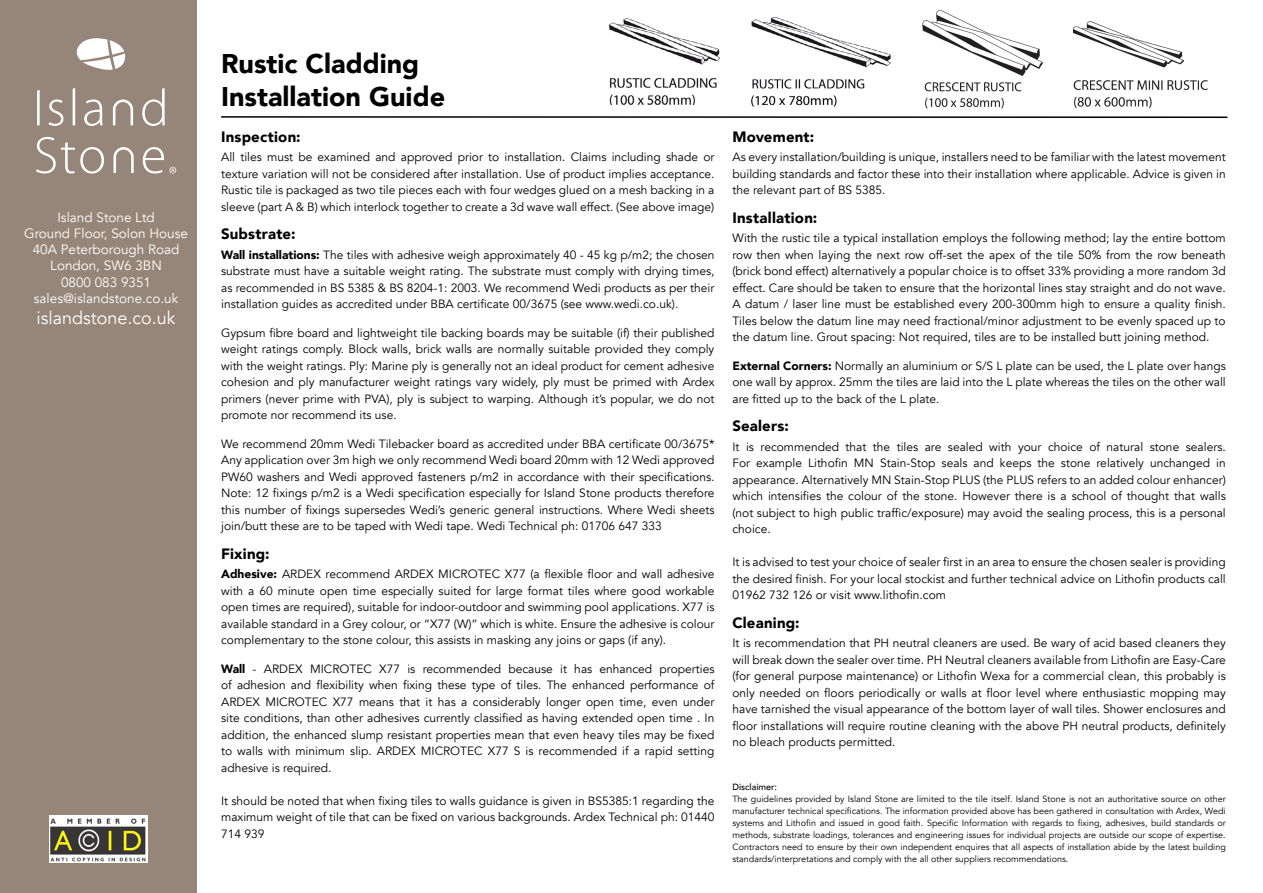
<style>
.page{position:relative;width:1263px;height:893px;background:#fff}
.page>*{position:absolute;margin:0;border:0;box-sizing:border-box;transform-origin:0 0}
.t1{font:900 27px/32.4px "Avenir";color:#000}
.t2{font:18px "Avenir";color:#fff}
.t3{font:900 15px "Avenir";letter-spacing:.015em;color:#000}
.t4{font:13.5px/16.2px "Avenir";color:#fff;text-align:center}
.t5{font:12px/16.5px "Avenir";color:#000;text-align:justify}
.t6{font:9px/12px "Avenir";color:#000;text-align:justify}
.t7{font:500 9px "Avenir";color:#000}
.s1{font-weight:900}
</style>
<div class="page">
<div style="left:0;top:0;width:196px;height:893px;background:#96867a"></div>
<hr style="left:221px;top:116px;width:1006px;height:2px;background:#000">
<svg style="left:37px;top:90px;width:3px;height:35px"></svg>
<svg style="left:48px;top:99px;width:15px;height:27px"></svg>
<svg style="left:73px;top:88px;width:2px;height:37px"></svg>
<svg style="left:84px;top:99px;width:19px;height:27px"></svg>
<svg style="left:142px;top:88px;width:23px;height:38px"></svg>
<svg style="left:36px;top:137px;width:68px;height:37px"></svg>
<svg style="left:143px;top:147px;width:33px;height:26px"></svg>
<svg style="left:113px;top:99px;width:20px;height:26px"></svg>
<svg style="left:113px;top:147px;width:21px;height:26px"></svg>
<svg style="left:76px;top:38px;width:49px;height:32px"></svg>
<img style="left:608px;top:18px;width:112px;height:87px">
<img style="left:49px;top:815px;width:98px;height:47px">
<img style="left:1072px;top:21px;width:136px;height:87px">
<img style="left:922px;top:9px;width:121px;height:100px">
<img style="left:751px;top:17px;width:140px;height:90px">
<p class="t4" style="left:24px;top:209px;width:165px">Island Stone Ltd<br>Ground Floor, Solon House<br>40A Peterborough Road<br>London, SW6 3BN<br>0800 083 9351 sales@islandstone.co.uk</p>
<h2 class="t2" style="left:37px;top:308px;width:141px">islandstone.co.uk</h2>
<h1 class="t1" style="left:221px;top:47px;width:226px">Rustic Cladding<br>Installation Guide</h1>
<p class="t3" style="left:221px;top:124px;width:81px">Inspection:</p>
<p class="t5" style="left:221px;top:149px;width:495px">All tiles must be examined and approved prior to installation. Claims including shade or texture variation will not be considered after installation. Use of product implies acceptance.<br>Rustic tile is packaged as two tile pieces each with four wedges glued on a mesh backing in a sleeve (part A &amp; B) which interlock together to create a 3d wave wall effect. (See above image)</p>
<p class="t3" style="left:221px;top:221px;width:76px">Substrate:</p>
<p class="t5" style="left:221px;top:247px;width:495px"><span class="s1">Wall installations:</span> The tiles with adhesive weigh approximately 40 - 45 kg p/m2; the chosen substrate must have a suitable weight rating. The substrate must comply with drying times, as recommended in BS 5385 &amp; BS 8204-1: 2003. We recommend Wedi products as per their installation guides as accredited under BBA certificate 00/3675 (see www.wedi.co.uk).</p>
<p class="t5" style="left:221px;top:325px;width:495px">Gypsum fibre board and lightweight tile backing boards may be suitable (if) their published weight ratings comply. Block walls, brick walls are normally suitable provided they comply with the weight ratings. Ply: Marine ply is generally not an ideal product for cement adhesive cohesion and ply manufacturer weight ratings vary widely, ply must be primed with Ardex primers (never prime with PVA), ply is subject to warping. Although it’s popular, we do not promote nor recommend its use.</p>
<p class="t5" style="left:221px;top:436px;width:495px">We recommend 20mm Wedi Tilebacker board as accredited under BBA certificate 00/3675* Any application over 3m high we only recommend Wedi board 20mm with 12 Wedi approved PW60 washers and Wedi approved fasteners p/m2 in accordance with their specifications.<br>Note: 12 fixings p/m2 is a Wedi specification especially for Island Stone products therefore this number of fixings supersedes Wedi’s generic general instructions. Where Wedi sheets join/butt these are to be taped with Wedi tape. Wedi Technical ph: 01706 647 333</p>
<p class="t3" style="left:221px;top:541px;width:50px">Fixing:</p>
<p class="t5" style="left:221px;top:566px;width:495px"><span class="s1">Adhesive:</span> ARDEX recommend ARDEX MICROTEC X77 (a flexible floor and wall adhesive with a 60 minute open time especially suited for large format tiles where good workable open times are required), suitable for indoor-outdoor and swimming pool applications. X77 is available standard in a Grey colour, or “X77 (W)” which is white. Ensure the adhesive is colour complementary to the stone colour, this assists in masking any joins or gaps (if any).</p>
<p class="t5" style="left:221px;top:661px;width:495px"><span class="s1">Wall</span> - ARDEX MICROTEC X77 is recommended because it has enhanced properties of adhesion and flexibility when fixing these type of tiles. The enhanced performance of ARDEX MICROTEC X77 means that it has a considerably longer open time, even under site conditions, than other adhesives currently classified as having extended open time . In addition, the enhanced slump resistant properties mean that even heavy tiles may be fixed to walls with minimum slip. ARDEX MICROTEC X77 S is recommended if a rapid setting adhesive is required.</p>
<p class="t5" style="left:221px;top:793px;width:495px">It should be noted that when fixing tiles to walls guidance is given in BS5385:1 regarding the maximum weight of tile that can be fixed on various backgrounds. Ardex Technical ph: 01440<br>714 939</p>
<p class="t3" style="left:732px;top:124px;width:83px">Movement:</p>
<p class="t5" style="left:732px;top:149px;width:495px">As every installation/building is unique, installers need to be familiar with the latest movement building standards and factor these into their installation where applicable. Advice is given in the relevant part of BS 5385.</p>
<p class="t3" style="left:732px;top:205px;width:86px">Installation:</p>
<p class="t5" style="left:732px;top:230px;width:495px">With the rustic tile a typical installation employs the following method; lay the entire bottom row then when laying the next row off-set the apex of the tile 50% from the row beneath (brick bond effect) alternatively a popular choice is to offset 33% providing a more random 3d effect. Care should be taken to ensure that the horizontal lines stay straight and do not wave.<br>A datum / laser line must be established every 200-300mm high to ensure a quality finish.<br>Tiles below the datum line may need fractional/minor adjustment to be evenly spaced up to the datum line. Grout spacing: Not required, tiles are to be installed butt joining method.</p>
<p class="t5" style="left:732px;top:358px;width:495px"><span class="s1">External Corners:</span> Normally an aluminium or S/S L plate can be used, the L plate over hangs one wall by approx. 25mm the tiles are laid into the L plate whereas the tiles on the other wall are fitted up to the back of the L plate.</p>
<p class="t3" style="left:732px;top:413px;width:58px">Sealers:</p>
<p class="t5" style="left:732px;top:439px;width:495px">It is recommended that the tiles are sealed with your choice of natural stone sealers.<br>For example Lithofin MN Stain-Stop seals and keeps the stone relatively unchanged in appearance. Alternatively MN Stain-Stop PLUS (the PLUS refers to an added colour enhancer) which intensifies the colour of the stone. However there is a school of thought that walls (not subject to high public traffic/exposure) may avoid the sealing process, this is a personal choice.</p>
<p class="t5" style="left:732px;top:554px;width:495px">It is advised to test your choice of sealer first in an area to ensure the chosen sealer is providing the desired finish. For your local stockist and further technical advice on Lithofin products call 01962 732 126 or visit www.lithofin.com</p>
<p class="t3" style="left:732px;top:610px;width:69px">Cleaning:</p>
<p class="t5" style="left:732px;top:635px;width:495px">It is recommendation that PH neutral cleaners are used. Be wary of acid based cleaners they will break down the sealer over time. PH Neutral cleaners available from Lithofin are Easy-Care (for general purpose maintenance) or Lithofin Wexa for a commercial clean, this probably is only needed on floors periodically or walls at floor level where enthusiastic mopping may have tarnished the visual appearance of the bottom layer of wall tiles. Shower enclosures and floor installations will require routine cleaning with the above PH neutral products, definitely no bleach products permitted.</p>
<p class="t7" style="left:732px;top:779px;width:46px">Disclaimer:</p>
<p class="t6" style="left:732px;top:793px;width:495px">The guidelines provided by Island Stone are limited to the tile itself. Island Stone is not an authoritative source on other manufacturer technical specifications. The information provided above has been gathered in consultation with Ardex, Wedi systems and Lithofin and issued in good faith. Specific Information with regards to fixing, adhesives, build standards or methods, substrate loadings, tolerances and engineering issues for individual projects are outside our scope of expertise.<br>Contractors need to ensure by their own independent enquires that all aspects of installation abide by the latest building standards/interpretations and comply with the all other suppliers recommendations.</p>
</div>
